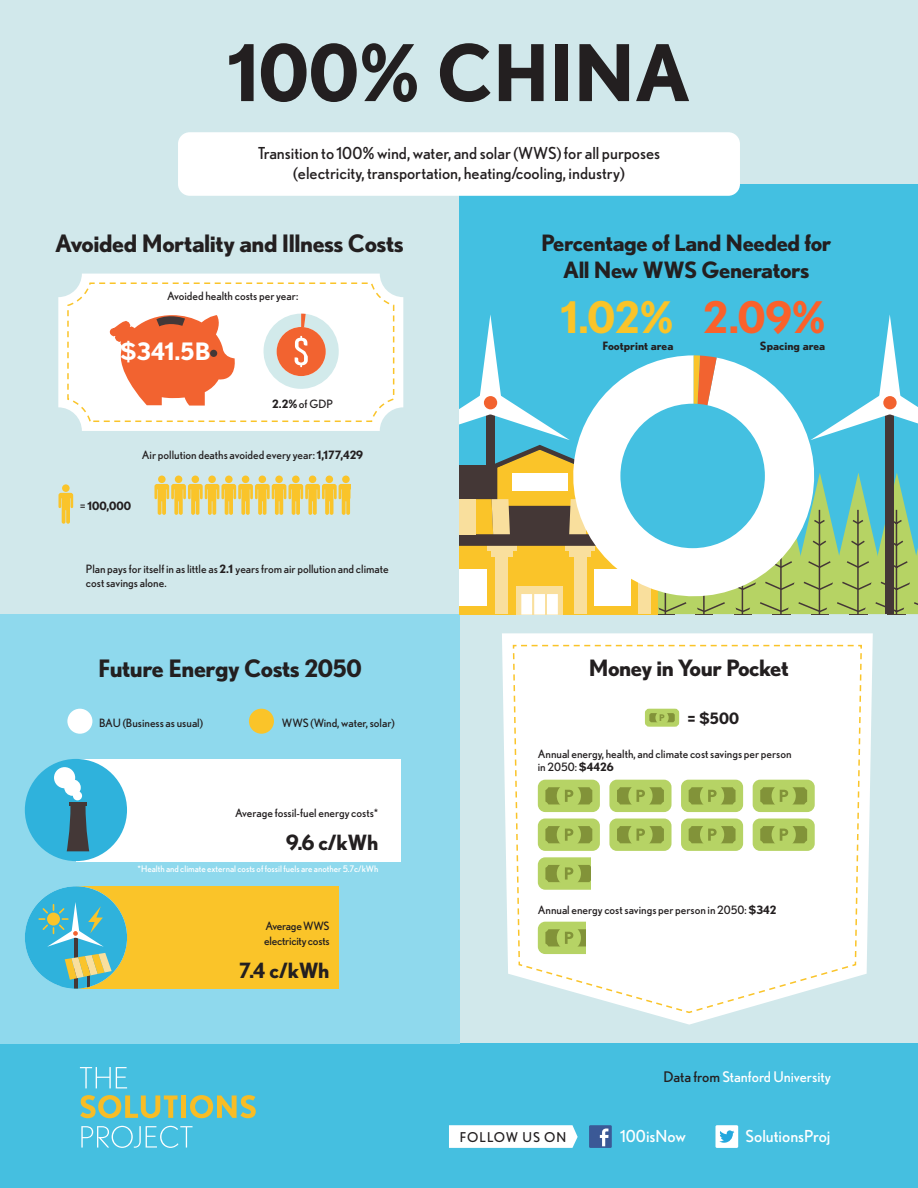
<style>
.page{position:relative;width:918px;height:1188px;background:#fff}
.page>*{position:absolute;margin:0;border:0;box-sizing:border-box;transform-origin:0 0}
.t1{font:700 78px "Nobel";color:#231f20}
.t2{font:700 43.5px "Nobel";color:#fa612b}
.t3{font:700 43.5px "Nobel";color:#fac429}
.t4{font:700 24px "Nobel";letter-spacing:-.02em;color:#231f20}
.t5{font:700 24px "Nobel";color:#fff}
.t6{font:700 22.5px/27px "Nobel";letter-spacing:-.02em;color:#231f20;text-align:center}
.t7{font:700 21px "Nobel";letter-spacing:-.02em;color:#231f20}
.t8{font:16.5px/19.8px "Nobel";color:#231f20;text-align:center}
.t9{font:16.5px "Nobel";color:#fff}
.t10{font:700 15.6px "Nobel";color:#231f20}
.t11{font:14.7px "Nobel";color:#fff}
.t12{font:13.5px "Nobel";letter-spacing:.08em;color:#231f20}
.t13{font:11.55px/13.8px "Nobel";color:#231f20}
.t14{font:700 11.55px "Nobel";color:#231f20}
.t15{font:11.55px/15px "Nobel";letter-spacing:-.02em;color:#231f20}
.t16{font:700 9.15px "Nobel";color:#829339}
.t17{font:9px "Nobel";color:#fff}
.s1{font-weight:700}
.s2{font-weight:400}
.s3{color:#231f20}
</style>
<div class="page">
<div style="left:0;top:0;width:918px;height:1043px;background:#d1e8eb"></div>
<div style="left:0;top:1043px;width:918px;height:145px;background:#45bfe0"></div>
<svg style="left:80px;top:1067px;width:47px;height:21px"></svg>
<svg style="left:80px;top:1095px;width:98px;height:23px"></svg>
<div style="left:181px;top:1095px;width:5px;height:23px;background:#f7bd26"></div>
<svg style="left:190px;top:1095px;width:66px;height:23px"></svg>
<svg style="left:81px;top:1126px;width:112px;height:22px"></svg>
<svg style="left:449px;top:1125px;width:129px;height:23px;background:#f8fcfd"></svg>
<div style="left:589px;top:1125px;width:23px;height:23px;background:#3b5996"></div>
<svg style="left:600px;top:1129px;width:9px;height:17px"></svg>
<div style="left:716px;top:1125px;width:22px;height:23px;background:#fff;border-radius:2px"></div>
<svg style="left:719px;top:1130px;width:15px;height:13px"></svg>
<div style="left:0;top:614px;width:459px;height:429px;background:#8fd9ed"></div>
<div style="left:67px;top:709px;width:25px;height:25px;background:#fff;border-radius:50%"></div>
<div style="left:249px;top:709px;width:25px;height:25px;background:#fac429;border-radius:50%"></div>
<svg style="left:502px;top:633px;width:371px;height:392px;fill:#fff"></svg>
<div style="left:58px;top:274px;width:345px;height:157px;background:#fff;border-radius:24px"></div>
<div style="left:67px;top:282px;width:327px;height:140px;border:2px dashed #fac42a;border-radius:22px"></div>
<svg style="left:109px;top:315px;width:126px;height:91px"></svg>
<svg style="left:264px;top:314px;width:75px;height:75px"></svg>
<div style="left:158px;top:476px;width:8px;height:7px;background:#fac42a;border-radius:50%"></div>
<div style="left:175px;top:476px;width:7px;height:7px;background:#fac42a;border-radius:50%"></div>
<div style="left:192px;top:476px;width:7px;height:7px;background:#fac42a;border-radius:50%"></div>
<div style="left:208px;top:476px;width:8px;height:7px;background:#fac42a;border-radius:50%"></div>
<div style="left:225px;top:476px;width:8px;height:7px;background:#fac42a;border-radius:50%"></div>
<div style="left:242px;top:476px;width:7px;height:7px;background:#fac42a;border-radius:50%"></div>
<div style="left:259px;top:476px;width:7px;height:7px;background:#fac42a;border-radius:50%"></div>
<div style="left:275px;top:476px;width:8px;height:7px;background:#fac42a;border-radius:50%"></div>
<div style="left:292px;top:476px;width:8px;height:7px;background:#fac42a;border-radius:50%"></div>
<div style="left:309px;top:476px;width:7px;height:7px;background:#fac42a;border-radius:50%"></div>
<div style="left:326px;top:476px;width:7px;height:7px;background:#fac42a;border-radius:50%"></div>
<svg style="left:154px;top:484px;width:197px;height:31px"></svg>
<div style="left:342px;top:476px;width:8px;height:7px;background:#fac42a;border-radius:50%"></div>
<svg style="left:58px;top:493px;width:15px;height:31px"></svg>
<div style="left:62px;top:484px;width:8px;height:8px;background:#fac42a;border-radius:50%"></div>
<div style="left:76px;top:759px;width:324px;height:102px;background:#fff"></div>
<div style="left:25px;top:759px;width:102px;height:102px;background:#2fb2dc;border-radius:50%"></div>
<svg style="left:67px;top:805px;width:22px;height:46px"></svg>
<hr style="left:69px;top:802px;width:18px;height:3px;background:#443837">
<div style="left:54px;top:767px;width:21px;height:21px;background:#fff;border-radius:50%"></div>
<div style="left:64px;top:779px;width:17px;height:17px;background:#fff;border-radius:50%"></div>
<div style="left:73px;top:791px;width:9px;height:9px;background:#fff;border-radius:50%"></div>
<div style="left:76px;top:886px;width:262px;height:102px;background:#fac429"></div>
<div style="left:459px;top:185px;width:459px;height:429px;background:#43c0e1"></div>
<div style="left:178px;top:132px;width:562px;height:64px;background:#fff;border-radius:12px"></div>
<svg style="left:459px;top:315px;width:459px;height:299px"></svg>
<div style="left:620px;top:404px;width:145px;height:144px;background:#44c0e1;border-radius:50%"></div>
<div style="left:25px;top:886px;width:102px;height:103px;background:#2fb2dc;border-radius:50%"></div>
<hr style="left:74px;top:926px;width:3px;height:63px;background:#443837">
<svg style="left:42px;top:953px;width:70px;height:36px"></svg>
<svg style="left:38px;top:902px;width:66px;height:45px"></svg>
<svg style="left:512px;top:645px;width:351px;height:368px;background:#eff4e3"></svg>
<h1 class="t1" style="left:228px;top:39px;width:464px">100% CHINA</h1>
<h3 class="t8" style="left:258px;top:144px;width:404px">Transition to 100% wind, water, and solar (WWS) for all purposes (electricity, transportation, heating/cooling, industry)</h3>
<h3 class="t4" style="left:55px;top:233px;width:350px">Avoided Mortality and Illness Costs</h3>
<h3 class="t6" style="left:541px;top:231px;width:292px">Percentage of Land Needed for<br>All New WWS Generators</h3>
<p class="t13" style="left:167px;top:290px;width:133px">Avoided health costs per year:</p>
<h3 class="t5" style="left:120px;top:340px;width:92px">$341.5B</h3>
<p class="t13" style="left:272px;top:398px;width:62px"><span class="s1">2.2%</span> of GDP</p>
<p class="t13" style="left:142px;top:449px;width:223px">Air pollution deaths avoided every year: <span class="s1">1,177,429</span></p>
<p class="t14" style="left:80px;top:501px;width:53px"><span class="s2">=</span> 100,000</p>
<p class="t13" style="left:86px;top:563px;width:304px">Plan pays for itself in as little as <span class="s1">2.1</span> years from air pollution and climate cost savings alone.</p>
<h2 class="t3" style="left:561px;top:298px;width:114px">1.02%</h2>
<p class="t14" style="left:602px;top:340px;width:73px">Footprint area</p>
<h2 class="t2" style="left:703px;top:298px;width:124px">2.09%</h2>
<p class="t14" style="left:760px;top:340px;width:67px">Spacing area</p>
<h3 class="t4" style="left:98px;top:658px;width:265px">Future Energy Costs 2050</h3>
<h3 class="t6" style="left:589px;top:655px;width:202px">Money in Your Pocket</h3>
<p class="t13" style="left:99px;top:717px;width:105px">BAU (Business as usual)</p>
<p class="t13" style="left:282px;top:717px;width:114px">WWS (Wind, water, solar)</p>
<p class="t13" style="left:235px;top:807px;width:145px">Average fossil-fuel energy costs*</p>
<h3 class="t7" style="left:286px;top:834px;width:94px">9.6 c/kWh</h3>
<p class="t17" style="left:138px;top:865px;width:242px">*Health and climate external costs of fossil fuels are another 5.7c/kWh</p>
<p class="t15" style="left:264px;top:919px;width:67px">Average WWS electricity costs</p>
<h3 class="t7" style="left:239px;top:961px;width:92px">7.4 c/kWh</h3>
<p class="t16" style="left:659px;top:712px;width:7px">P</p>
<h3 class="t10" style="left:687px;top:712px;width:53px">= $500</h3>
<p class="t13" style="left:538px;top:747px;width:255px">Annual energy, health, and climate cost savings per person in 2050: <span class="s1">$4426</span></p>
<p class="t13" style="left:538px;top:904px;width:240px">Annual energy cost savings per person in 2050: <span class="s1">$342</span></p>
<p class="t11" style="left:664px;top:1071px;width:169px"><span class="s3">Data from</span> Stanford University</p>
<p class="t12" style="left:460px;top:1132px;width:108px">FOLLOW US ON</p>
<h3 class="t9" style="left:620px;top:1130px;width:67px">100isNow</h3>
<h3 class="t9" style="left:746px;top:1130px;width:86px">SolutionsProj</h3>
</div>
